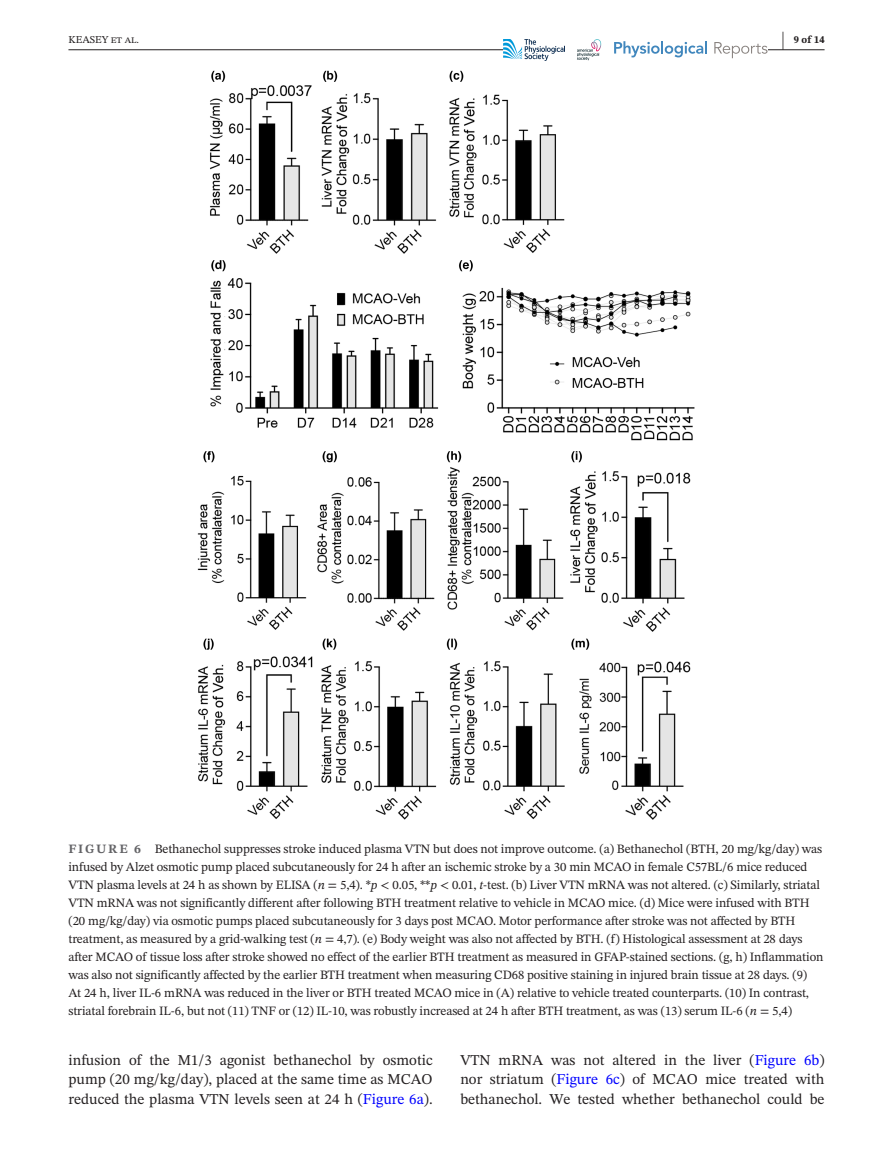
<style>
.page{position:relative;width:893px;height:1174px;background:#fff}
.page>*{position:absolute;margin:0;border:0;box-sizing:border-box;transform-origin:0 0}
.t1{font:700 21px "STIX Two Text";color:#231f20;scale:.42 1}
.t2{font:15px/19.5px "STIX Two Text";color:#231f20;text-align:justify}
.t3{font:12.75px/18px "STIX Two Text";letter-spacing:-.01em;color:#231f20}
.t4{font:10.5px "STIX Two Text";color:#231f20}
.t5{font:700 10.5px "STIX Two Text";color:#231f20}
.s1{font-weight:700;color:#636366}
.s2{font-style:italic}
.s3{color:#00f}
</style>
<div class="page">
<hr style="left:68px;top:49px;width:756px;height:1px;background:#231f20">
<div style="left:503px;top:39px;width:264px;height:21px;background:#fff"></div>
<svg style="left:577px;top:39px;width:24px;height:21px"></svg>
<img style="left:503px;top:39px;width:62px;height:21px">
<svg style="left:614px;top:41px;width:93px;height:16px"></svg>
<svg style="left:714px;top:42px;width:53px;height:16px"></svg>
<img style="left:198px;top:70px;width:497px;height:750px">
<h1 class="t1" style="left:782px;top:24px;width:8px">|</h1>
<p class="t4" style="left:68px;top:32px;width:72px">KEASEY et al.</p>
<p class="t5" style="left:794px;top:32px;width:32px">9 of 14</p>
<p class="t3" style="left:68px;top:840px;width:756px"><span class="s1">FIGURE 6</span> Bethanechol suppresses stroke induced plasma VTN but does not improve outcome. (a) Bethanechol (BTH, 20 mg/kg/day) was infused by Alzet osmotic pump placed subcutaneously for 24 h after an ischemic stroke by a 30 min MCAO in female C57BL/6 mice reduced VTN plasma levels at 24 h as shown by ELISA (<span class="s2">n</span> = 5,4). *<span class="s2">p</span> &lt; 0.05, **<span class="s2">p</span> &lt; 0.01, <span class="s2">t</span>-test. (b) Liver VTN mRNA was not altered. (c) Similarly, striatal VTN mRNA was not significantly different after following BTH treatment relative to vehicle in MCAO mice. (d) Mice were infused with BTH (20 mg/kg/day) via osmotic pumps placed subcutaneously for 3 days post MCAO. Motor performance after stroke was not affected by BTH treatment, as measured by a grid-walking test (<span class="s2">n</span> = 4,7). (e) Body weight was also not affected by BTH. (f) Histological assessment at 28 days after MCAO of tissue loss after stroke showed no effect of the earlier BTH treatment as measured in GFAP-stained sections. (g, h) Inflammation was also not significantly affected by the earlier BTH treatment when measuring CD68 positive staining in injured brain tissue at 28 days. (9)<br>At 24 h, liver IL-6 mRNA was reduced in the liver or BTH treated MCAO mice in (A) relative to vehicle treated counterparts. (10) In contrast, striatal forebrain IL-6, but not (11) TNF or (12) IL-10, was robustly increased at 24 h after BTH treatment, as was (13) serum IL-6 (<span class="s2">n</span> = 5,4)</p>
<p class="t2" style="left:68px;top:1050px;width:366px">infusion of the M1/3 agonist bethanechol by osmotic pump (20 mg/kg/day), placed at the same time as MCAO reduced the plasma VTN levels seen at 24 h (<span class="s3">Figure 6a</span>).</p>
<p class="t2" style="left:460px;top:1050px;width:366px">VTN mRNA was not altered in the liver (<span class="s3">Figure 6b</span>) nor striatum (<span class="s3">Figure 6c</span>) of MCAO mice treated with bethanechol. We tested whether bethanechol could be</p>
</div>
